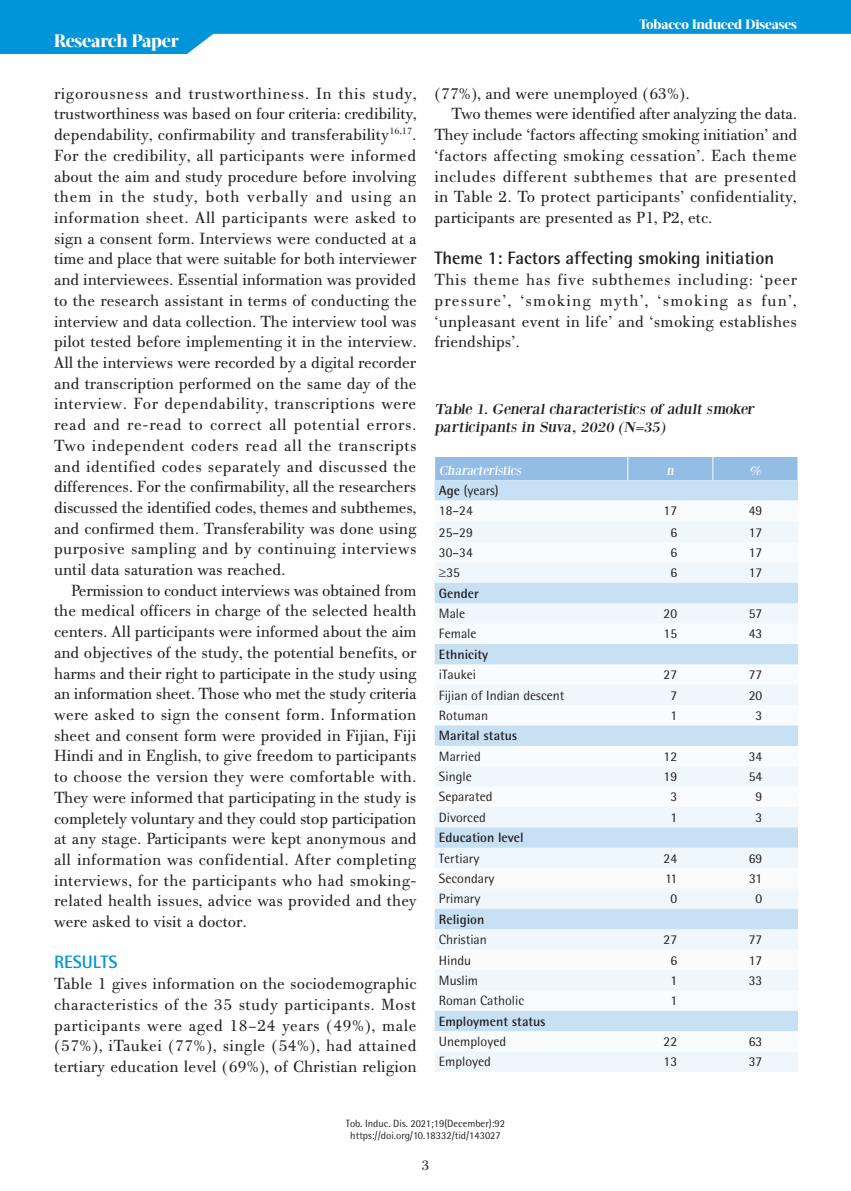
<style>
.page{position:relative;width:851px;height:1191px;background:#fff}
.page>*{position:absolute;margin:0;border:0;box-sizing:border-box;transform-origin:0 0}
.t1{font:700 18px "Rotis Semi Sans Hel";color:#231f20}
.t2{font:800 18px "Acta Display W04";letter-spacing:-.01em;color:#fff}
.t3{font:700 18px "Rotis Semi Sans Hel";color:#0095d9}
.t4{font:17.25px/20.7px "PF Bodoni Text";letter-spacing:.005em;color:#231f20;text-align:justify}
.t5{font:17.25px "PF Bodoni Text";letter-spacing:-.015em;color:#231f20}
.t6{font:17.25px "PF Bodoni Text";letter-spacing:.025em;color:#231f20}
.t7{font:17.25px "PF Bodoni Text";letter-spacing:.035em;color:#231f20}
.t8{font:15px/18px "Bodoni XT";color:#231f20;scale:1.1 1}
.t9{font:15px "PF Bodoni Text";color:#231f20}
.t10{font:13.5px/20.4px "Rotis Semi Sans Hel";color:#231f20}
.t11{font:700 13.5px "Rotis Semi Sans Hel";color:#231f20}
.t12{font:800 13.5px "Acta Display W04";letter-spacing:-.01em;color:#fff}
.t13{font:13.5px "Bodoni XT";color:#fff}
.t14{font:10.5px/12.6px "Rotis Semi Sans Hel";color:#231f20;text-align:center}
.s1{font-weight:700}
</style>
<div class="page">
<svg style="left:0;top:0;width:850px;height:54px;fill:#0095d9"></svg>
<svg style="left:435px;top:522px;width:362px;height:549px;fill:#f0f7fc"></svg>
<svg style="left:434px;top:583px;width:363px;height:448px"></svg>
<svg style="left:434px;top:457px;width:364px;height:43px;background:#abcdeb"></svg>
<p class="t2" style="left:54px;top:30px;width:126px">Research Paper</p>
<p class="t4" style="left:54px;top:83px;width:364px">rigorousness and trustworthiness. In this study, trustworthiness was based on four criteria: credibility, dependability, confirmability and transferability<sup>16,17</sup>.<br>For the credibility, all participants were informed about the aim and study procedure before involving them in the study, both verbally and using an information sheet. All participants were asked to sign a consent form. Interviews were conducted at a time and place that were suitable for both interviewer and interviewees. Essential information was provided to the research assistant in terms of conducting the interview and data collection. The interview tool was pilot tested before implementing it in the interview.<br>All the interviews were recorded by a digital recorder and transcription performed on the same day of the interview. For dependability, transcriptions were read and re-read to correct all potential errors.<br>Two independent coders read all the transcripts and identified codes separately and discussed the differences. For the confirmability, all the researchers discussed the identified codes, themes and subthemes, and confirmed them. Transferability was done using purposive sampling and by continuing interviews until data saturation was reached.</p>
<p class="t4" style="left:54px;top:580px;width:364px;text-indent:17px">Permission to conduct interviews was obtained from the medical officers in charge of the selected health centers. All participants were informed about the aim and objectives of the study, the potential benefits, or harms and their right to participate in the study using an information sheet. Those who met the study criteria were asked to sign the consent form. Information sheet and consent form were provided in Fijian, Fiji Hindi and in English, to give freedom to participants to choose the version they were comfortable with.<br>They were informed that participating in the study is completely voluntary and they could stop participation at any stage. Participants were kept anonymous and all information was confidential. After completing interviews, for the participants who had smoking&shy;related health issues, advice was provided and they were asked to visit a doctor.</p>
<p class="t3" style="left:54px;top:951px;width:65px">RESULTS</p>
<p class="t4" style="left:54px;top:973px;width:364px">Table 1 gives information on the sociodemographic characteristics of the 35 study participants. Most participants were aged 18–24 years (49%), male (57%), iTaukei (77%), single (54%), had attained tertiary education level (69%), of Christian religion</p>
<p class="t12" style="left:639px;top:17px;width:159px">Tobacco Induced Diseases</p>
<p class="t4" style="left:434px;top:83px;width:257px">(77%), and were unemployed (63%).</p>
<p class="t5" style="left:451px;top:104px;width:347px">Two themes were identified after analyzing the data.</p>
<p class="t4" style="left:434px;top:125px;width:364px">They include ‘factors affecting smoking initiation’ and</p>
<p class="t6" style="left:434px;top:146px;width:364px">‘factors affecting smoking cessation’. Each theme</p>
<p class="t7" style="left:434px;top:167px;width:364px">includes different subthemes that are presented</p>
<p class="t4" style="left:434px;top:187px;width:364px">in Table 2. To protect participants’ confidentiality,</p>
<p class="t4" style="left:434px;top:207px;width:279px">participants are presented as P1, P2, etc.</p>
<p class="t1" style="left:434px;top:247px;width:341px">Theme 1: Factors affecting smoking initiation</p>
<p class="t4" style="left:434px;top:269px;width:364px">This theme has five subthemes including: ‘peer pressure’, ‘smoking myth’, ‘smoking as fun’, ‘unpleasant event in life’ and ‘smoking establishes friendships’.</p>
<p class="t8" style="left:434px;top:400px;width:294px">Table 1. General characteristics of adult smoker participants in Suva, 2020 (N=35)</p>
<p class="t13" style="left:439px;top:462px;width:86px">Characteristics</p>
<p class="t13" style="left:666px;top:462px;width:11px">n</p>
<p class="t13" style="left:749px;top:462px;width:17px">%</p>
<p class="t10" style="left:439px;top:480px;width:61px"><span class="s1">Age</span> (years)<br>18–24</p>
<p class="t10" style="left:663px;top:500px;width:15px">17</p>
<p class="t10" style="left:748px;top:500px;width:15px">49</p>
<p class="t10" style="left:439px;top:521px;width:35px">25–29</p>
<p class="t10" style="left:670px;top:521px;width:8px">6</p>
<p class="t10" style="left:748px;top:521px;width:15px">17</p>
<p class="t10" style="left:439px;top:542px;width:35px">30–34</p>
<p class="t10" style="left:670px;top:542px;width:8px">6</p>
<p class="t10" style="left:748px;top:542px;width:15px">17</p>
<p class="t10" style="left:439px;top:562px;width:22px">≥35</p>
<p class="t10" style="left:670px;top:562px;width:8px">6</p>
<p class="t10" style="left:748px;top:562px;width:15px">17</p>
<p class="t11" style="left:439px;top:585px;width:41px">Gender</p>
<p class="t10" style="left:439px;top:603px;width:28px">Male</p>
<p class="t10" style="left:663px;top:603px;width:15px">20</p>
<p class="t10" style="left:748px;top:603px;width:15px">57</p>
<p class="t10" style="left:439px;top:623px;width:39px">Female</p>
<p class="t10" style="left:663px;top:623px;width:15px">15</p>
<p class="t10" style="left:748px;top:623px;width:15px">43</p>
<p class="t11" style="left:439px;top:646px;width:51px">Ethnicity</p>
<p class="t10" style="left:439px;top:664px;width:39px">iTaukei</p>
<p class="t10" style="left:663px;top:664px;width:15px">27</p>
<p class="t10" style="left:748px;top:664px;width:15px">77</p>
<p class="t10" style="left:439px;top:684px;width:127px">Fijian of Indian descent</p>
<p class="t10" style="left:670px;top:684px;width:8px">7</p>
<p class="t10" style="left:748px;top:684px;width:15px">20</p>
<p class="t10" style="left:439px;top:705px;width:51px">Rotuman</p>
<p class="t10" style="left:670px;top:705px;width:8px">1</p>
<p class="t10" style="left:755px;top:705px;width:8px">3</p>
<p class="t11" style="left:439px;top:727px;width:80px">Marital status</p>
<p class="t10" style="left:439px;top:746px;width:44px">Married</p>
<p class="t10" style="left:663px;top:746px;width:15px">12</p>
<p class="t10" style="left:748px;top:746px;width:15px">34</p>
<p class="t10" style="left:439px;top:766px;width:34px">Single</p>
<p class="t10" style="left:663px;top:766px;width:15px">19</p>
<p class="t10" style="left:748px;top:766px;width:15px">54</p>
<p class="t10" style="left:439px;top:786px;width:55px">Separated</p>
<p class="t10" style="left:670px;top:786px;width:8px">3</p>
<p class="t10" style="left:755px;top:786px;width:8px">9</p>
<p class="t10" style="left:439px;top:807px;width:48px">Divorced</p>
<p class="t10" style="left:670px;top:807px;width:8px">1</p>
<p class="t10" style="left:755px;top:807px;width:8px">3</p>
<p class="t11" style="left:439px;top:829px;width:86px">Education level</p>
<p class="t10" style="left:439px;top:847px;width:42px">Tertiary</p>
<p class="t10" style="left:663px;top:847px;width:15px">24</p>
<p class="t10" style="left:748px;top:847px;width:15px">69</p>
<p class="t10" style="left:439px;top:868px;width:57px">Secondary</p>
<p class="t10" style="left:665px;top:868px;width:14px">11</p>
<p class="t10" style="left:749px;top:868px;width:15px">31</p>
<p class="t10" style="left:439px;top:888px;width:43px">Primary</p>
<p class="t10" style="left:670px;top:888px;width:8px">0</p>
<p class="t10" style="left:755px;top:888px;width:8px">0</p>
<p class="t11" style="left:439px;top:911px;width:47px">Religion</p>
<p class="t10" style="left:439px;top:929px;width:49px">Christian</p>
<p class="t10" style="left:663px;top:929px;width:15px">27</p>
<p class="t10" style="left:748px;top:929px;width:15px">77</p>
<p class="t10" style="left:439px;top:949px;width:34px">Hindu</p>
<p class="t10" style="left:670px;top:949px;width:8px">6</p>
<p class="t10" style="left:748px;top:949px;width:15px">17</p>
<p class="t10" style="left:439px;top:970px;width:41px">Muslim</p>
<p class="t10" style="left:670px;top:970px;width:8px">1</p>
<p class="t10" style="left:748px;top:970px;width:15px">33</p>
<p class="t10" style="left:439px;top:990px;width:87px">Roman Catholic</p>
<p class="t10" style="left:670px;top:990px;width:8px">1</p>
<p class="t11" style="left:439px;top:1012px;width:108px">Employment status</p>
<p class="t10" style="left:439px;top:1031px;width:69px">Unemployed</p>
<p class="t10" style="left:663px;top:1031px;width:15px">22</p>
<p class="t10" style="left:748px;top:1031px;width:15px">63</p>
<p class="t10" style="left:439px;top:1051px;width:54px">Employed</p>
<p class="t10" style="left:663px;top:1051px;width:15px">13</p>
<p class="t10" style="left:748px;top:1051px;width:15px">37</p>
<p class="t14" style="left:346px;top:1116px;width:161px">Tob. Induc. Dis. 2021;19(December):92 https://doi.org/10.18332/tid/143027</p>
<p class="t9" style="left:421px;top:1156px;width:9px">3</p>
</div>
